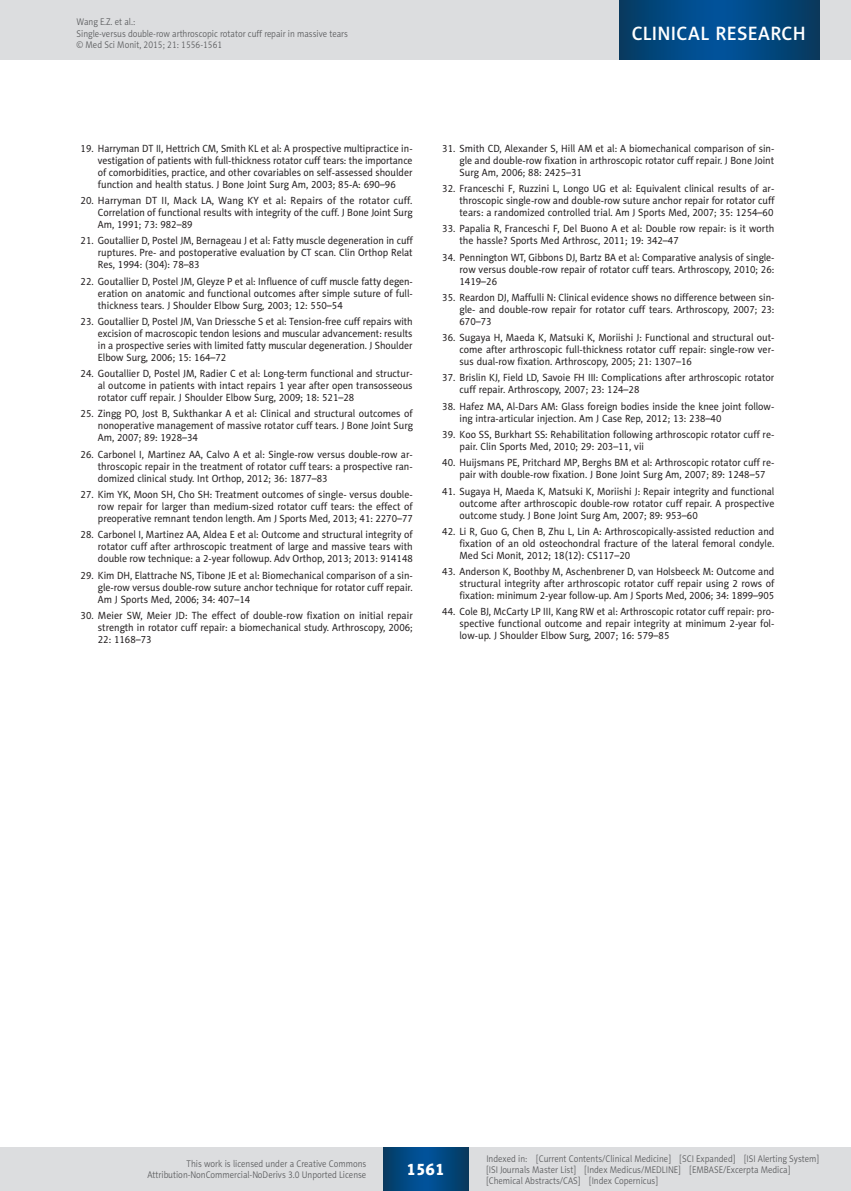
<style>
.page{position:relative;width:851px;height:1191px;background:#fff}
.page>*{position:absolute;margin:0;border:0;box-sizing:border-box;transform-origin:0 0}
.t1{font:19.5px "Naomi Sans EFN Medium";letter-spacing:.015em;color:#fff}
.t2{font:16.5px "Naomi Sans EFN Heavy";color:#fff}
.MSM_Referencje_punkt{font:10.5px/12px "Naomi Sans EFN";color:#231f20;text-align:justify;scale:.95 1}
.MSM_Referencje_punkt-2{font:10.5px/12px "Naomi Sans EFN";color:#231f20;text-align:justify;scale:.94 1}
.MSM_Referencje_punkt-3{font:10.5px/12px "Naomi Sans EFN";color:#231f20;text-align:justify}
.MSM_Referencje_punkt-4{font:10.5px/12px "Naomi Sans EFN";color:#231f20;text-align:justify;scale:.96 1}
.t3{font:9.75px/11.2px "Naomi Sans EFN Light";color:#57585a;scale:.9 1}
</style>
<div class="page">
<div style="left:0;top:1148px;width:850px;height:43px;background:#dcdddf"></div>
<svg style="left:383px;top:1147px;width:85px;height:43px;background:#02477e"></svg>
<div style="left:0;top:0;width:850px;height:60px;background:#dcdddf"></div>
<svg style="left:619px;top:0;width:200px;height:60px;background:#02477e"></svg>
<p class="t3" style="left:77px;top:16px;width:303px">Wang E.Z. et al.:<br>Single-versus double-row arthroscopic rotator cuff repair in massive tears © Med Sci Monit, 2015; 21: 1556-1561</p>
<h1 class="t1" style="left:631px;top:22px;width:175px">CLINICAL RESEARCH</h1>
<p class="MSM_Referencje_punkt-2" style="left:98px;top:142px;width:336px;text-indent:-17px">19. Harryman DT II, Hettrich CM, Smith KL et al: A prospective multipractice in&shy;vestigation of patients with full-thickness rotator cuff tears: the importance of comorbidities, practice, and other covariables on self-assessed shoulder function and health status. J Bone Joint Surg Am, 2003; 85-A: 690–96</p>
<p class="MSM_Referencje_punkt-3" style="left:98px;top:195px;width:316px;text-indent:-17px">20. Harryman DT II, Mack LA, Wang KY et al: Repairs of the rotator cuff.<br>Correlation of functional results with integrity of the cuff. J Bone Joint Surg Am, 1991; 73: 982–89</p>
<p class="MSM_Referencje_punkt-2" style="left:98px;top:235px;width:337px;text-indent:-17px">21. Goutallier D, Postel JM, Bernageau J et al: Fatty muscle degeneration in cuff ruptures. Pre- and postoperative evaluation by CT scan. Clin Orthop Relat Res, 1994: (304): 78–83</p>
<p class="MSM_Referencje_punkt-2" style="left:98px;top:275px;width:336px;text-indent:-17px">22. Goutallier D, Postel JM, Gleyze P et al: Influence of cuff muscle fatty degen&shy;eration on anatomic and functional outcomes after simple suture of full&shy;thickness tears. J Shoulder Elbow Surg, 2003; 12: 550–54</p>
<p class="MSM_Referencje_punkt-2" style="left:98px;top:315px;width:336px;text-indent:-17px">23. Goutallier D, Postel JM, Van Driessche S et al: Tension-free cuff repairs with excision of macroscopic tendon lesions and muscular advancement: results in a prospective series with limited fatty muscular degeneration. J Shoulder Elbow Surg, 2006; 15: 164–72</p>
<p class="MSM_Referencje_punkt" style="left:98px;top:368px;width:333px;text-indent:-17px">24. Goutallier D, Postel JM, Radier C et al: Long-term functional and structur&shy;al outcome in patients with intact repairs 1 year after open transosseous rotator cuff repair. J Shoulder Elbow Surg, 2009; 18: 521–28</p>
<p class="MSM_Referencje_punkt" style="left:98px;top:408px;width:333px;text-indent:-17px">25. Zingg PO, Jost B, Sukthankar A et al: Clinical and structural outcomes of nonoperative management of massive rotator cuff tears. J Bone Joint Surg Am, 2007; 89: 1928–34</p>
<p class="MSM_Referencje_punkt" style="left:98px;top:448px;width:333px;text-indent:-17px">26. Carbonel I, Martinez AA, Calvo A et al: Single-row versus double-row ar&shy;throscopic repair in the treatment of rotator cuff tears: a prospective ran&shy;domized clinical study. Int Orthop, 2012; 36: 1877–83</p>
<p class="MSM_Referencje_punkt" style="left:98px;top:488px;width:333px;text-indent:-17px">27. Kim YK, Moon SH, Cho SH: Treatment outcomes of single- versus double&shy;row repair for larger than medium-sized rotator cuff tears: the effect of preoperative remnant tendon length. Am J Sports Med, 2013; 41: 2270–77</p>
<p class="MSM_Referencje_punkt" style="left:98px;top:529px;width:333px;text-indent:-17px">28. Carbonel I, Martinez AA, Aldea E et al: Outcome and structural integrity of rotator cuff after arthroscopic treatment of large and massive tears with double row technique: a 2-year followup. Adv Orthop, 2013; 2013: 914148</p>
<p class="MSM_Referencje_punkt" style="left:98px;top:569px;width:333px;text-indent:-17px">29. Kim DH, Elattrache NS, Tibone JE et al: Biomechanical comparison of a sin&shy;gle-row versus double-row suture anchor technique for rotator cuff repair.<br>Am J Sports Med, 2006; 34: 407–14</p>
<p class="MSM_Referencje_punkt-4" style="left:98px;top:609px;width:329px;text-indent:-17px">30. Meier SW, Meier JD: The effect of double-row fixation on initial repair strength in rotator cuff repair: a biomechanical study. Arthroscopy, 2006; 22: 1168–73</p>
<p class="MSM_Referencje_punkt" style="left:459px;top:142px;width:333px;text-indent:-17px">31. Smith CD, Alexander S, Hill AM et al: A biomechanical comparison of sin&shy;gle and double-row fixation in arthroscopic rotator cuff repair. J Bone Joint Surg Am, 2006; 88: 2425–31</p>
<p class="MSM_Referencje_punkt" style="left:459px;top:183px;width:333px;text-indent:-17px">32. Franceschi F, Ruzzini L, Longo UG et al: Equivalent clinical results of ar&shy;throscopic single-row and double-row suture anchor repair for rotator cuff tears: a randomized controlled trial. Am J Sports Med, 2007; 35: 1254–60</p>
<p class="MSM_Referencje_punkt" style="left:459px;top:223px;width:333px;text-indent:-17px">33. Papalia R, Franceschi F, Del Buono A et al: Double row repair: is it worth the hassle? Sports Med Arthrosc, 2011; 19: 342–47</p>
<p class="MSM_Referencje_punkt" style="left:459px;top:251px;width:333px;text-indent:-17px">34. Pennington WT, Gibbons DJ, Bartz BA et al: Comparative analysis of single&shy;row versus double-row repair of rotator cuff tears. Arthroscopy, 2010; 26:<br>1419–26</p>
<p class="MSM_Referencje_punkt" style="left:459px;top:291px;width:333px;text-indent:-17px">35. Reardon DJ, Maffulli N: Clinical evidence shows no difference between sin&shy;gle- and double-row repair for rotator cuff tears. Arthroscopy, 2007; 23:<br>670–73</p>
<p class="MSM_Referencje_punkt" style="left:459px;top:332px;width:333px;text-indent:-17px">36. Sugaya H, Maeda K, Matsuki K, Moriishi J: Functional and structural out&shy;come after arthroscopic full-thickness rotator cuff repair: single-row ver&shy;sus dual-row fixation. Arthroscopy, 2005; 21: 1307–16</p>
<p class="MSM_Referencje_punkt" style="left:459px;top:372px;width:333px;text-indent:-17px">37. Brislin KJ, Field LD, Savoie FH III: Complications after arthroscopic rotator cuff repair. Arthroscopy, 2007; 23: 124–28</p>
<p class="MSM_Referencje_punkt" style="left:459px;top:400px;width:333px;text-indent:-17px">38. Hafez MA, Al-Dars AM: Glass foreign bodies inside the knee joint follow&shy;ing intra-articular injection. Am J Case Rep, 2012; 13: 238–40</p>
<p class="MSM_Referencje_punkt" style="left:459px;top:428px;width:333px;text-indent:-17px">39. Koo SS, Burkhart SS: Rehabilitation following arthroscopic rotator cuff re&shy;pair. Clin Sports Med, 2010; 29: 203–11, vii</p>
<p class="MSM_Referencje_punkt" style="left:459px;top:457px;width:333px;text-indent:-17px">40. Huijsmans PE, Pritchard MP, Berghs BM et al: Arthroscopic rotator cuff re&shy;pair with double-row fixation. J Bone Joint Surg Am, 2007; 89: 1248–57</p>
<p class="MSM_Referencje_punkt" style="left:459px;top:485px;width:333px;text-indent:-17px">41. Sugaya H, Maeda K, Matsuki K, Moriishi J: Repair integrity and functional outcome after arthroscopic double-row rotator cuff repair. A prospective outcome study. J Bone Joint Surg Am, 2007; 89: 953–60</p>
<p class="MSM_Referencje_punkt" style="left:459px;top:525px;width:333px;text-indent:-17px">42. Li R, Guo G, Chen B, Zhu L, Lin A: Arthroscopically-assisted reduction and fixation of an old osteochondral fracture of the lateral femoral condyle.<br>Med Sci Monit, 2012; 18(12): CS117–20</p>
<p class="MSM_Referencje_punkt" style="left:459px;top:565px;width:333px;text-indent:-17px">43. Anderson K, Boothby M, Aschenbrener D, van Holsbeeck M: Outcome and structural integrity after arthroscopic rotator cuff repair using 2 rows of fixation: minimum 2-year follow-up. Am J Sports Med, 2006; 34: 1899–905</p>
<p class="MSM_Referencje_punkt" style="left:459px;top:606px;width:333px;text-indent:-17px">44. Cole BJ, McCarty LP III, Kang RW et al: Arthroscopic rotator cuff repair: pro&shy;spective functional outcome and repair integrity at minimum 2-year fol&shy;low-up. J Shoulder Elbow Surg, 2007; 16: 579–85</p>
<p class="t3" style="left:147px;top:1158px;width:245px;text-align:right">This work is licensed under a Creative Commons<br>Attribution-NonCommercial-NoDerivs 3.0 Unported License</p>
<h2 class="t2" style="left:406px;top:1159px;width:40px">1561</h2>
<p class="t3" style="left:486px;top:1152px;width:371px">Indexed in: [Current Contents/Clinical Medicine] [SCI Expanded] [ISI Alerting System] [ISI Journals Master List] [Index Medicus/MEDLINE] [EMBASE/Excerpta Medica] [Chemical Abstracts/CAS] [Index Copernicus]</p>
</div>
